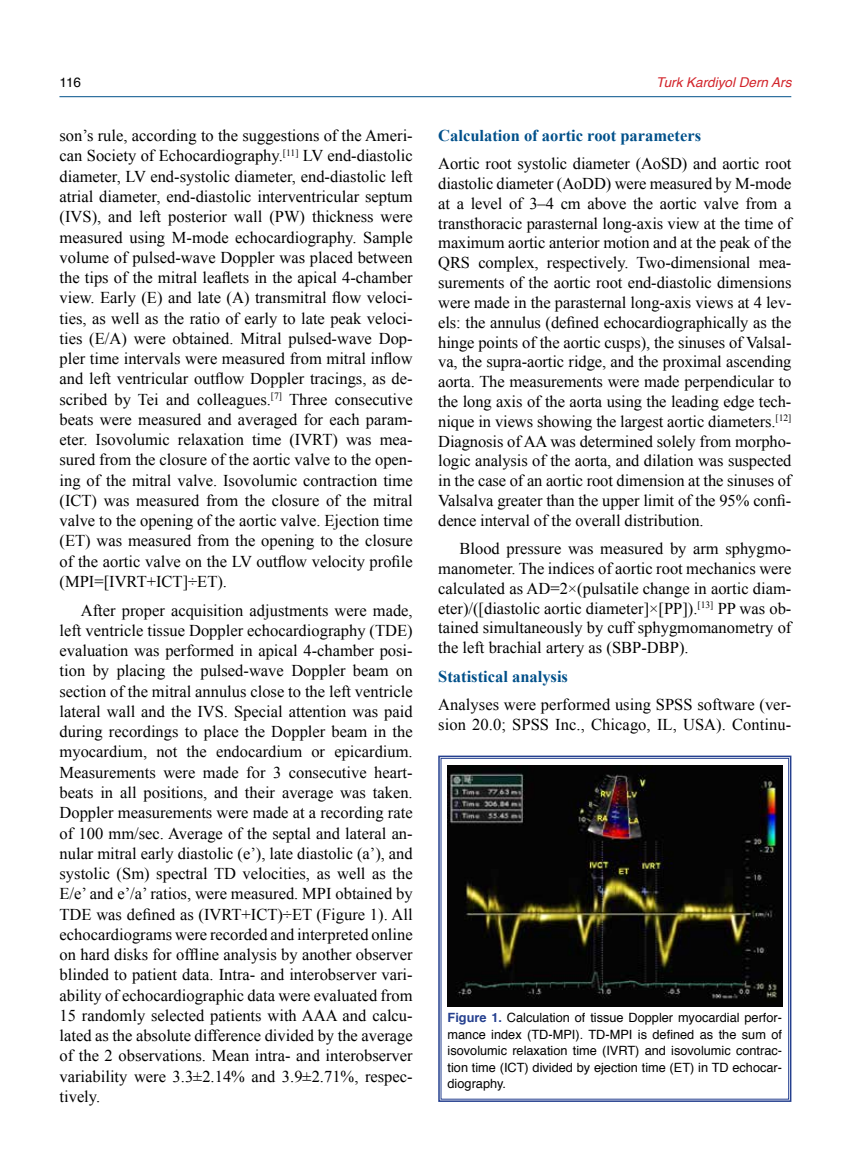
<style>
.page{position:relative;width:851px;height:1170px;background:#fff}
.page>*{position:absolute;margin:0;border:0;box-sizing:border-box;transform-origin:0 0}
.t1{font:16.5px/20.2px "Times New Roman";color:#000;text-align:justify}
.t2{font:700 16.5px "Times New Roman";color:#00508a}
.t3{font:italic 13.5px "Helvetica";color:#d2232a}
.t4{font:13.5px "Helvetica";color:#000}
.t5{font:12.75px/16.5px "Helvetica";color:#000;text-align:justify}
.s1{font-weight:700;color:#25408f}
</style>
<div class="page">
<hr style="left:59px;top:96px;width:732px;height:1px;background:#00508a">
<svg style="left:438px;top:755px;width:354px;height:347px"></svg>
<img style="left:447px;top:765px;width:335px;height:241px">
<p class="t4" style="left:60px;top:73px;width:23px">116</p>
<p class="t3" style="left:656px;top:71px;width:137px">Turk Kardiyol Dern Ars</p>
<p class="t1" style="left:60px;top:125px;width:354px">son’s rule, according to the suggestions of the Ameri&shy;can Society of Echocardiography.<sup>[11]</sup> LV end-diastolic diameter, LV end-systolic diameter, end-diastolic left atrial diameter, end-diastolic interventricular septum (IVS), and left posterior wall (PW) thickness were measured using M-mode echocardiography. Sample volume of pulsed-wave Doppler was placed between the tips of the mitral leaflets in the apical 4-chamber view. Early (E) and late (A) transmitral flow veloci&shy;ties, as well as the ratio of early to late peak veloci&shy;ties (E/A) were obtained. Mitral pulsed-wave Dop&shy;pler time intervals were measured from mitral inflow and left ventricular outflow Doppler tracings, as de&shy;scribed by Tei and colleagues.<sup>[7]</sup> Three consecutive beats were measured and averaged for each param&shy;eter. Isovolumic relaxation time (IVRT) was mea&shy;sured from the closure of the aortic valve to the open&shy;ing of the mitral valve. Isovolumic contraction time (ICT) was measured from the closure of the mitral valve to the opening of the aortic valve. Ejection time (ET) was measured from the opening to the closure of the aortic valve on the LV outflow velocity profile (MPI=[IVRT+ICT]÷ET).</p>
<p class="t1" style="left:60px;top:599px;width:354px;text-indent:21px">After proper acquisition adjustments were made, left ventricle tissue Doppler echocardiography (TDE) evaluation was performed in apical 4-chamber posi&shy;tion by placing the pulsed-wave Doppler beam on section of the mitral annulus close to the left ventricle lateral wall and the IVS. Special attention was paid during recordings to place the Doppler beam in the myocardium, not the endocardium or epicardium.<br>Measurements were made for 3 consecutive heart&shy;beats in all positions, and their average was taken.<br>Doppler measurements were made at a recording rate of 100 mm/sec. Average of the septal and lateral an&shy;nular mitral early diastolic (e’), late diastolic (a’), and systolic (Sm) spectral TD velocities, as well as the E/e’ and e’/a’ ratios, were measured. MPI obtained by TDE was defined as (IVRT+ICT)÷ET (Figure 1). All echocardiograms were recorded and interpreted online on hard disks for offline analysis by another observer blinded to patient data. Intra- and interobserver vari&shy;ability of echocardiographic data were evaluated from 15 randomly selected patients with AAA and calcu&shy;lated as the absolute difference divided by the average of the 2 observations. Mean intra- and interobserver variability were 3.3±2.14% and 3.9±2.71%, respec&shy;tively.</p>
<p class="t2" style="left:438px;top:124px;width:264px">Calculation of aortic root parameters</p>
<p class="t1" style="left:438px;top:153px;width:355px;line-height:19.8px">Aortic root systolic diameter (AoSD) and aortic root diastolic diameter (AoDD) were measured by M-mode at a level of 3–4 cm above the aortic valve from a transthoracic parasternal long-axis view at the time of maximum aortic anterior motion and at the peak of the QRS complex, respectively. Two-dimensional mea&shy;surements of the aortic root end-diastolic dimensions were made in the parasternal long-axis views at 4 lev&shy;els: the annulus (defined echocardiographically as the hinge points of the aortic cusps), the sinuses of Valsal&shy;va, the supra-aortic ridge, and the proximal ascending aorta. The measurements were made perpendicular to the long axis of the aorta using the leading edge tech&shy;nique in views showing the largest aortic diameters.<sup>[12] </sup>Diagnosis of AA was determined solely from morpho&shy;logic analysis of the aorta, and dilation was suspected in the case of an aortic root dimension at the sinuses of Valsalva greater than the upper limit of the 95% confi&shy;dence interval of the overall distribution.</p>
<p class="t1" style="left:438px;top:538px;width:354px;line-height:19.8px;text-indent:21px">Blood pressure was measured by arm sphygmo&shy;manometer. The indices of aortic root mechanics were calculated as AD=2×(pulsatile change in aortic diam&shy;eter)/([diastolic aortic diameter]×[PP]).<sup>[13]</sup> PP was ob&shy;tained simultaneously by cuff sphygmomanometry of the left brachial artery as (SBP-DBP).</p>
<p class="t2" style="left:438px;top:664px;width:131px">Statistical analysis</p>
<p class="t1" style="left:438px;top:694px;width:354px;line-height:19.8px">Analyses were performed using SPSS software (ver&shy;sion 20.0; SPSS Inc., Chicago, IL, USA). Continu-</p>
<p class="t5" style="left:447px;top:1010px;width:336px"><span class="s1">Figure 1.</span> Calculation of tissue Doppler myocardial perfor&shy;mance index (TD-MPI). TD-MPI is defined as the sum of isovolumic relaxation time (IVRT) and isovolumic contrac&shy;tion time (ICT) divided by ejection time (ET) in TD echocar&shy;diography.</p>
</div>
